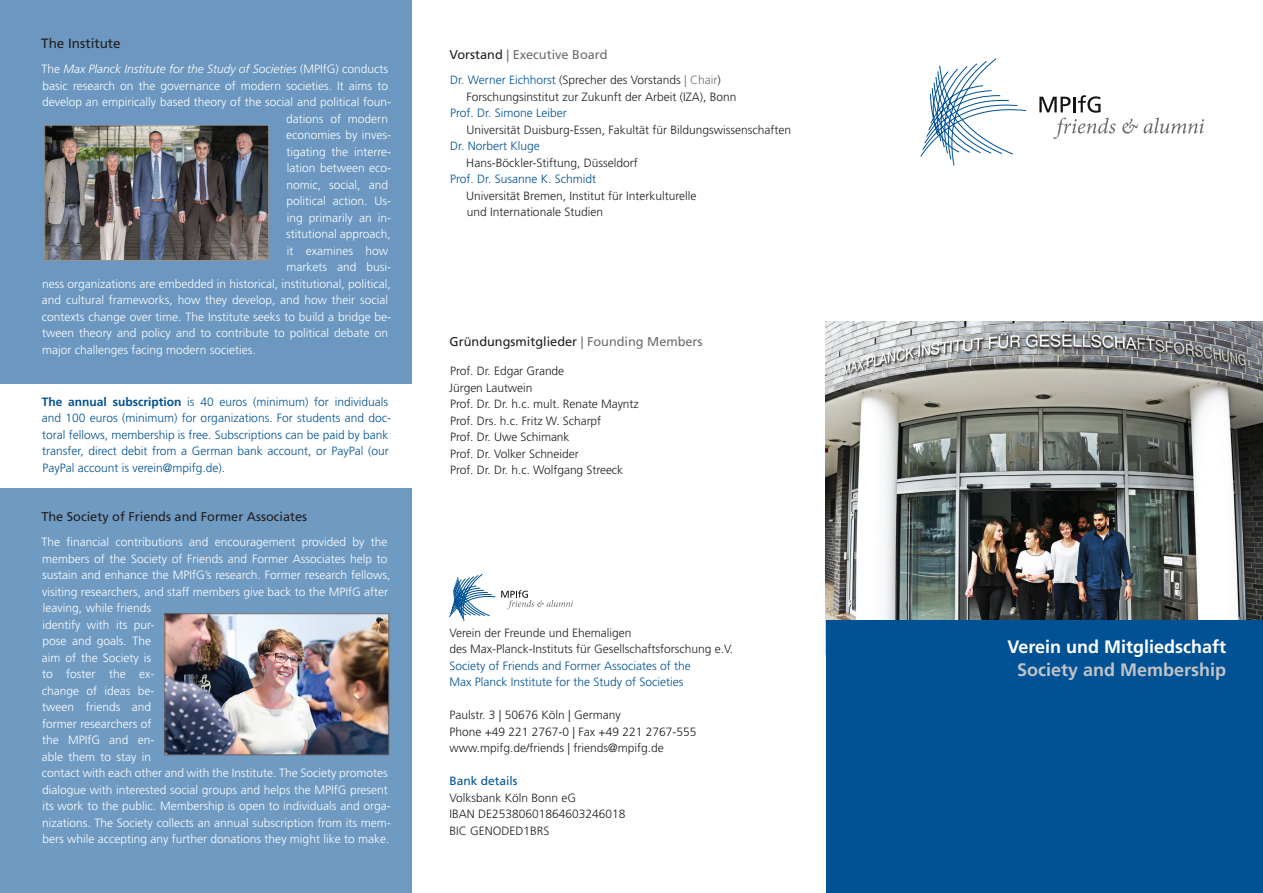
<style>
.page{position:relative;width:1263px;height:893px;background:#fff}
.page>*{position:absolute;margin:0;border:0;box-sizing:border-box;transform-origin:0 0}
.t1{font:700 18px "Frutiger";color:#fff}
.t2{font:700 18px "Frutiger";color:#c2c3c6}
.t3{font:13.5px "Frutiger";color:#231f20}
.t4{font:12.75px "Frutiger";color:#231f20}
.t5{font:12.75px "Frutiger";color:#6c6d70}
.t6{font:300 12px/16.5px "Frutiger";color:#fff}
.t7{font:300 12px/16.5px "Frutiger";color:#231f20}
.t8{font:300 12px/16.5px "Frutiger";color:#005294}
.t9{font:italic 300 12px "Frutiger";color:#fff}
.t10{font:12px "Frutiger";color:#005294}
.s1{font-style:normal}
.s2{font-weight:700}
.s3{color:#231f20}
.s4{color:#005294}
.s5{color:#6c6d70}
</style>
<div class="page">
<img style="left:826px;top:322px;width:437px;height:299px">
<div style="left:0;top:0;width:412px;height:383px;background:#6b97c0"></div>
<div style="left:826px;top:621px;width:437px;height:272px;background:#005294"></div>
<div style="left:0;top:488px;width:412px;height:405px;background:#6f9ac2"></div>
<img style="left:46px;top:127px;width:221px;height:132px">
<div style="left:44px;top:125px;width:225px;height:136px;border:1px solid #939598"></div>
<img style="left:167px;top:615px;width:220px;height:138px">
<div style="left:165px;top:613px;width:224px;height:142px;border:1px solid #636366"></div>
<svg style="left:1039px;top:95px;width:77px;height:44px"></svg>
<svg style="left:1122px;top:119px;width:16px;height:15px"></svg>
<svg style="left:1144px;top:118px;width:60px;height:16px"></svg>
<svg style="left:920px;top:58px;width:106px;height:108px"></svg>
<svg style="left:449px;top:574px;width:124px;height:47px"></svg>
<p class="t3" style="left:41px;top:36px;width:81px">The Institute</p>
<p class="t9" style="left:41px;top:62px;width:348px"><span class="s1">The</span> Max Planck Institute for the Study of Societies <span class="s1">(MPIfG) conducts</span></p>
<p class="t6" style="left:43px;top:77px;width:347px">basic research on the governance of modern societies. It aims to</p>
<p class="t6" style="left:42px;top:94px;width:351px">develop an empirically based theory of the social and political foun-</p>
<p class="t6" style="left:286px;top:110px;width:103px">dations of modern</p>
<p class="t6" style="left:286px;top:127px;width:107px">economies by inves-</p>
<p class="t6" style="left:286px;top:143px;width:106px">tigating the interre-</p>
<p class="t6" style="left:287px;top:160px;width:106px">lation between eco-</p>
<p class="t6" style="left:286px;top:176px;width:103px">nomic, social, and</p>
<p class="t6" style="left:287px;top:193px;width:106px">political action. Us-</p>
<p class="t6" style="left:287px;top:209px;width:106px">ing primarily an in-</p>
<p class="t6" style="left:286px;top:226px;width:106px">stitutional approach,</p>
<p class="t6" style="left:287px;top:242px;width:103px">it examines how</p>
<p class="t6" style="left:286px;top:259px;width:106px">markets and busi-</p>
<p class="t6" style="left:42px;top:275px;width:350px">ness organizations are embedded in historical, institutional, political,</p>
<p class="t6" style="left:42px;top:292px;width:348px">and cultural frameworks, how they develop, and how their social</p>
<p class="t6" style="left:42px;top:308px;width:351px">contexts change over time. The Institute seeks to build a bridge be-</p>
<p class="t6" style="left:42px;top:325px;width:347px">tween theory and policy and to contribute to political debate on</p>
<p class="t6" style="left:42px;top:341px;width:215px">major challenges facing modern societies.</p>
<p class="t8" style="left:42px;top:393px;width:351px"><span class="s2">The annual subscription</span> is 40 euros (minimum) for individuals and 100 euros (minimum) for organizations. For students and doc&shy;toral fellows, membership is free. Subscriptions can be paid by bank transfer, direct debit from a German bank account, or PayPal (our PayPal account is verein@mpifg.de).</p>
<p class="t4" style="left:41px;top:509px;width:267px">The Society of Friends and Former Associates</p>
<p class="t6" style="left:41px;top:534px;width:351px">The financial contributions and encouragement provided by the members of the Society of Friends and Former Associates help to sustain and enhance the MPIfG’s research. Former research fellows, visiting researchers, and staff members give back to the MPIfG after leaving, while friends<br>identify with its pur-<br>pose and goals. The<br>aim of the Society is<br>to foster the ex-<br>change of ideas be-<br>tween friends and<br>former researchers of<br>the MPIfG and en-<br>able them to stay in<br>contact with each other and with the Institute. The Society promotes dialogue with interested social groups and helps the MPIfG present its work to the public. Membership is open to individuals and orga&shy;nizations. The Society collects an annual subscription from its mem&shy;bers while accepting any further donations they might like to make.</p>
<p class="t5" style="left:450px;top:47px;width:160px"><span class="s3">Vorstand</span> | Executive Board</p>
<p class="t7" style="left:466px;top:72px;width:272px;text-indent:-16px"><span class="s4">Dr. Werner Eichhorst</span> (Sprecher des Vorstands <span class="s5">| Chair</span>)<br>Forschungsinstitut zur Zukunft der Arbeit (IZA), Bonn</p>
<p class="t8" style="left:450px;top:105px;width:118px">Prof. Dr. Simone Leiber</p>
<p class="t7" style="left:466px;top:121px;width:326px">Universität Duisburg-Essen, Fakultät für Bildungswissenschaften</p>
<p class="t8" style="left:450px;top:138px;width:91px">Dr. Norbert Kluge</p>
<p class="t7" style="left:466px;top:154px;width:173px">Hans-Böckler-Stiftung, Düsseldorf</p>
<p class="t8" style="left:450px;top:171px;width:148px">Prof. Dr. Susanne K. Schmidt</p>
<p class="t7" style="left:466px;top:187px;width:232px">Universität Bremen, Institut für Interkulturelle und Internationale Studien</p>
<p class="t4" style="left:450px;top:334px;width:254px">Gründungsmitglieder <span class="s5">| Founding Members</span></p>
<p class="t7" style="left:449px;top:363px;width:191px">Prof. Dr. Edgar Grande<br>Jürgen Lautwein<br>Prof. Dr. Dr. h.c. mult. Renate Mayntz<br>Prof. Drs. h.c. Fritz W. Scharpf<br>Prof. Dr. Uwe Schimank<br>Prof. Dr. Volker Schneider<br>Prof. Dr. Dr. h.c. Wolfgang Streeck</p>
<p class="t7" style="left:449px;top:624px;width:285px">Verein der Freunde und Ehemaligen<br>des Max-Planck-Instituts für Gesellschaftsforschung e.V.</p>
<p class="t8" style="left:449px;top:657px;width:243px">Society of Friends and Former Associates of the<br>Max Planck Institute for the Study of Societies</p>
<p class="t7" style="left:449px;top:707px;width:249px">Paulstr. 3 | 50676 Köln | Germany<br>Phone +49 221 2767-0 | Fax +49 221 2767-555 www.mpifg.de/friends | friends@mpifg.de</p>
<p class="t10" style="left:449px;top:774px;width:70px">Bank details</p>
<p class="t7" style="left:449px;top:789px;width:178px">Volksbank Köln Bonn eG<br>IBAN DE25380601864603246018<br>BIC GENODED1BRS</p>
<h1 class="t1" style="left:1007px;top:636px;width:220px">Verein und Mitgliedschaft</h1>
<h1 class="t2" style="left:1017px;top:659px;width:211px">Society and Membership</h1>
</div>
